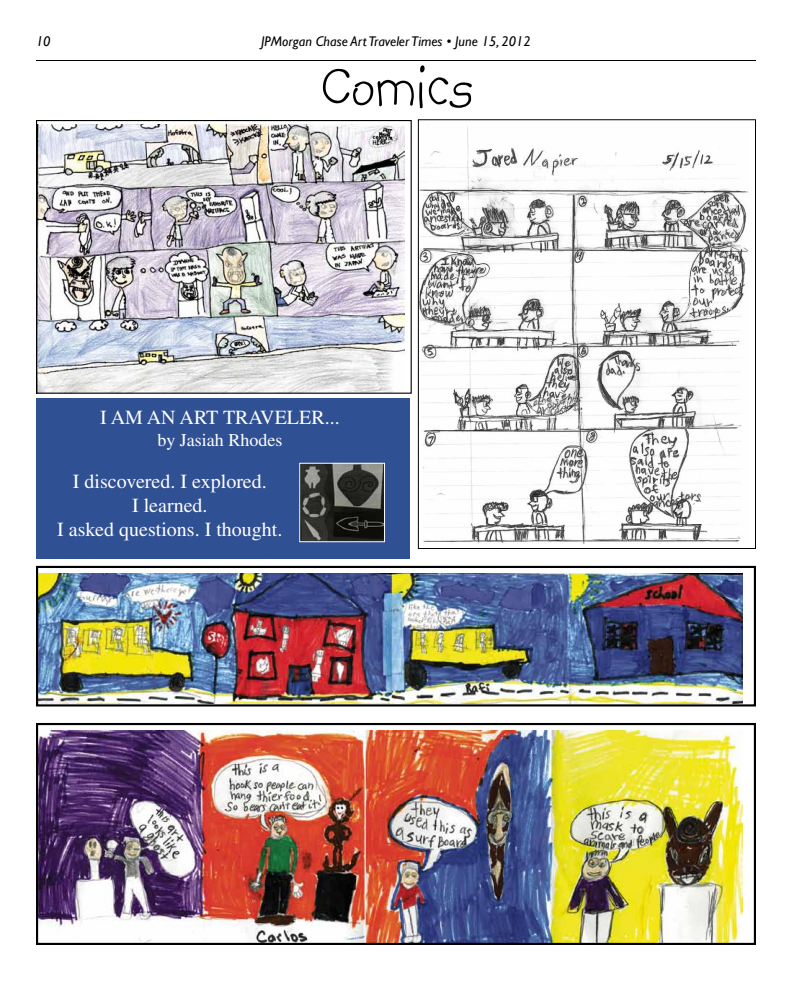
<style>
.page{position:relative;width:792px;height:981px;background:#fff}
.page>*{position:absolute;margin:0;border:0;box-sizing:border-box;transform-origin:0 0}
.t1{font:64px "Kidprint";color:#000}
.t2{font:20px/24px "Times";color:#fff;text-align:center}
.t3{font:18px "Times";color:#fff}
.t4{font:italic 14px "Gill Sans";color:#000}
</style>
<div class="page">
<hr style="left:36px;top:60px;width:720px;height:1px;background:#000">
<img style="left:38px;top:124px;width:366px;height:268px">
<div style="left:36px;top:120px;width:376px;height:274px;border:1px solid #000"></div>
<img style="left:39px;top:731px;width:703px;height:211px">
<div style="left:36px;top:723px;width:720px;height:222px;border:2px solid #000"></div>
<img style="left:39px;top:574px;width:703px;height:130px">
<div style="left:36px;top:566px;width:720px;height:141px;border:2px solid #000"></div>
<img style="left:420px;top:126px;width:329px;height:419px">
<div style="left:418px;top:119px;width:338px;height:430px;border:1px solid #000"></div>
<div style="left:36px;top:398px;width:374px;height:161px;background:#305094"></div>
<img style="left:301px;top:465px;width:82px;height:75px">
<div style="left:299px;top:463px;width:86px;height:79px;border:1px solid #fff"></div>
<p class="t4" style="left:36px;top:33px;width:16px">10</p>
<p class="t4" style="left:261px;top:33px;width:271px">JPMorgan Chase Art Traveler Times • June 15, 2012</p>
<h1 class="t1" style="left:320px;top:52px;width:154px">Comics</h1>
<p class="t2" style="left:100px;top:405px;width:241px">I AM AN ART TRAVELER...</p>
<p class="t3" style="left:157px;top:429px;width:126px">by Jasiah Rhodes</p>
<p class="t2" style="left:57px;top:469px;width:227px">I discovered. I explored.<br>I learned.<br>I asked questions. I thought.</p>
</div>
